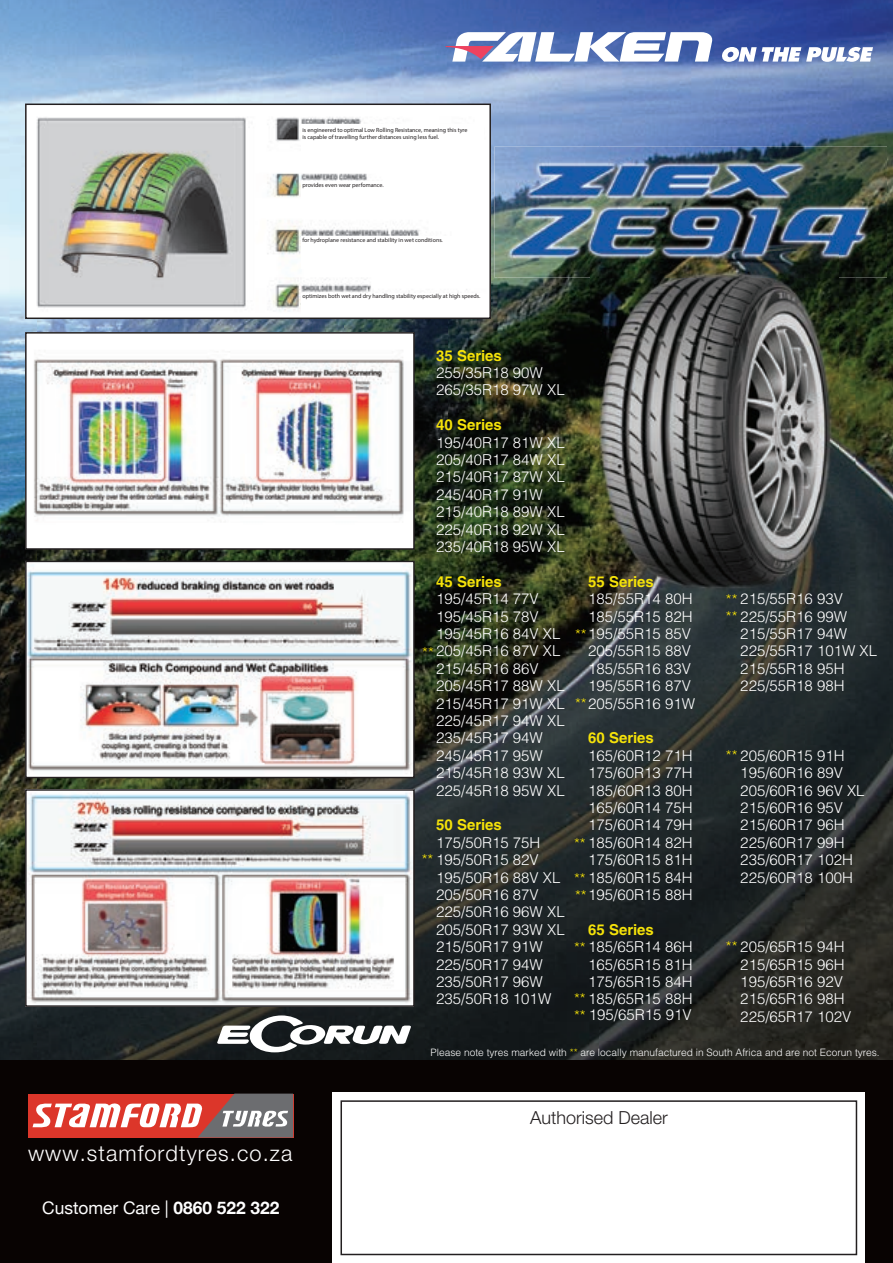
<style>
.page{position:relative;width:893px;height:1263px;background:#fff}
.page>*{position:absolute;margin:0;border:0;box-sizing:border-box;transform-origin:0 0}
.t1{font:300 21.75px "Helvetica Neue";letter-spacing:.05em;color:#fff}
.t2{font:300 18px "Helvetica Neue";color:#231f20}
.t3{font:17.4px "Helvetica Neue";color:#fff}
.t4{font:300 15px/17.4px "Helvetica LT Std";color:#fff}
.t5{font:700 15px "Helvetica LT Std";color:#f5e209}
.t6{font:300 10.2px "Helvetica LT Std";color:#fff}
.t7{font:6px/7.2px "Myriad Pro";color:#231f20}
.s1{color:#f5e209}
.s2{font-weight:700}
</style>
<div class="page">
<img style="left:0;top:0;width:599px;height:145px">
<img style="left:599px;top:0;width:294px;height:197px">
<img style="left:0;top:145px;width:38px;height:915px">
<img style="left:447px;top:197px;width:50px;height:863px">
<img style="left:855px;top:197px;width:38px;height:863px">
<img style="left:497px;top:277px;width:102px;height:783px">
<img style="left:804px;top:277px;width:51px;height:783px">
<img style="left:38px;top:319px;width:409px;height:741px">
<img style="left:599px;top:603px;width:205px;height:457px">
<img style="left:590px;top:277px;width:249px;height:326px">
<img style="left:494px;top:147px;width:393px;height:130px">
<img style="left:28px;top:107px;width:460px;height:209px">
<div style="left:25px;top:104px;width:466px;height:215px;border:2px solid #231f20"></div>
<img style="left:28px;top:335px;width:384px;height:212px">
<div style="left:25px;top:332px;width:390px;height:218px;border:2px solid #231f20"></div>
<img style="left:28px;top:564px;width:384px;height:211px">
<div style="left:25px;top:561px;width:390px;height:217px;border:2px solid #231f20"></div>
<img style="left:28px;top:792px;width:384px;height:212px">
<div style="left:25px;top:789px;width:390px;height:218px;border:2px solid #231f20"></div>
<svg style="left:721px;top:47px;width:152px;height:15px"></svg>
<svg style="left:445px;top:32px;width:268px;height:30px"></svg>
<svg style="left:217px;top:1015px;width:194px;height:37px"></svg>
<div style="left:0;top:1060px;width:893px;height:203px;background:#080302"></div>
<div style="left:333px;top:1092px;width:532px;height:171px;background:#fff"></div>
<svg style="left:33px;top:1093px;width:260px;height:44px;background:#c5746f"></svg>
<div style="left:340px;top:1100px;width:517px;height:155px;border:2px solid #231f20"></div>
<div style="left:301px;top:125px;width:182px;height:32px;background:#fff"></div>
<div style="left:301px;top:182px;width:182px;height:32px;background:#fff"></div>
<div style="left:301px;top:236px;width:182px;height:32px;background:#fff"></div>
<div style="left:301px;top:293px;width:182px;height:20px;background:#fff"></div>
<p class="t7" style="left:302px;top:126px;width:167px">is engineered to optimal Low Rolling Resistance, meaning this tyre is capable of travelling further distances using less fuel.</p>
<p class="t7" style="left:302px;top:181px;width:83px">provides even wear perfomance.</p>
<p class="t7" style="left:302px;top:237px;width:142px">for hydroplane resistance and stability in wet conditions.</p>
<p class="t7" style="left:302px;top:292px;width:180px">optimizes both wet and dry handling stability especially at high speeds.</p>
<p class="t5" style="left:436px;top:346px;width:67px">35 Series</p>
<p class="t4" style="left:436px;top:364px;width:130px">255/35R18 90W<br>265/35R18 97W XL</p>
<p class="t5" style="left:436px;top:416px;width:67px">40 Series</p>
<p class="t4" style="left:436px;top:433px;width:130px">195/40R17 81W XL<br>205/40R17 84W XL<br>215/40R17 87W XL<br>245/40R17 91W<br>215/40R18 89W XL<br>225/40R18 92W XL<br>235/40R18 95W XL</p>
<p class="t5" style="left:436px;top:572px;width:67px">45 Series</p>
<p class="t4" style="left:436px;top:590px;width:104px">195/45R14 77V</p>
<p class="t4" style="left:436px;top:607px;width:104px">195/45R15 78V</p>
<p class="t4" style="left:436px;top:625px;width:126px">195/45R16 84V XL</p>
<p class="t4" style="left:422px;top:642px;width:140px"><span class="s1">**</span> 205/45R16 87V XL</p>
<p class="t4" style="left:436px;top:660px;width:104px">215/45R16 86V</p>
<p class="t4" style="left:436px;top:677px;width:130px">205/45R17 88W XL</p>
<p class="t4" style="left:436px;top:694px;width:130px">215/45R17 91W XL</p>
<p class="t4" style="left:436px;top:712px;width:130px">225/45R17 94W XL</p>
<p class="t4" style="left:436px;top:729px;width:108px">235/45R17 94W</p>
<p class="t4" style="left:436px;top:747px;width:108px">245/45R17 95W</p>
<p class="t4" style="left:436px;top:764px;width:130px">215/45R18 93W XL</p>
<p class="t4" style="left:436px;top:781px;width:130px">225/45R18 95W XL</p>
<p class="t5" style="left:436px;top:816px;width:67px">50 Series</p>
<p class="t4" style="left:436px;top:834px;width:106px">175/50R15 75H</p>
<p class="t4" style="left:422px;top:851px;width:119px"><span class="s1">**</span> 195/50R15 82V</p>
<p class="t4" style="left:436px;top:868px;width:126px">195/50R16 88V XL</p>
<p class="t4" style="left:436px;top:886px;width:104px">205/50R16 87V</p>
<p class="t4" style="left:436px;top:903px;width:130px">225/50R16 96W XL</p>
<p class="t4" style="left:436px;top:921px;width:130px">205/50R17 93W XL</p>
<p class="t4" style="left:436px;top:938px;width:108px">215/50R17 91W</p>
<p class="t4" style="left:436px;top:955px;width:108px">225/50R17 94W</p>
<p class="t4" style="left:436px;top:973px;width:108px">235/50R17 96W</p>
<p class="t4" style="left:436px;top:990px;width:117px">235/50R18 101W</p>
<p class="t5" style="left:588px;top:572px;width:67px">55 Series</p>
<p class="t4" style="left:575px;top:590px;width:121px;text-align:right">185/55R14 80H<br>185/55R15 82H <span class="s1">**</span>195/55R15 85V<br>205/55R15 88V<br>185/55R16 83V<br>195/55R16 87V <span class="s1">**</span>205/55R16 91W</p>
<p class="t5" style="left:588px;top:729px;width:67px">60 Series</p>
<p class="t4" style="left:574px;top:747px;width:120px;text-align:right">165/60R12 71H<br>175/60R13 77H<br>185/60R13 80H<br>165/60R14 75H<br>175/60R14 79H <span class="s1">**</span> 185/60R14 82H<br>175/60R15 81H <span class="s1">**</span> 185/60R15 84H <span class="s1">**</span>195/60R15 88H</p>
<p class="t5" style="left:588px;top:920px;width:67px">65 Series</p>
<p class="t4" style="left:574px;top:938px;width:120px"><span class="s1">**</span> 185/65R14 86H</p>
<p class="t4" style="left:588px;top:955px;width:106px">165/65R15 81H</p>
<p class="t4" style="left:588px;top:973px;width:106px">175/65R15 84H</p>
<p class="t4" style="left:574px;top:990px;width:120px"><span class="s1">**</span> 185/65R15 88H</p>
<p class="t4" style="left:726px;top:590px;width:119px"><span class="s1">**</span> 215/55R16 93V</p>
<p class="t4" style="left:726px;top:607px;width:123px"><span class="s1">**</span> 225/55R16 99W</p>
<p class="t4" style="left:740px;top:625px;width:108px">215/55R17 94W</p>
<p class="t4" style="left:740px;top:642px;width:138px">225/55R17 101W XL</p>
<p class="t4" style="left:740px;top:660px;width:106px">215/55R18 95H</p>
<p class="t4" style="left:740px;top:677px;width:106px">225/55R18 98H</p>
<p class="t4" style="left:740px;top:747px;width:126px;text-indent:-14px"><span class="s1">**</span> 205/60R15 91H<br>195/60R16 89V<br>205/60R16 96V XL<br>215/60R16 95V<br>215/60R17 96H<br>225/60R17 99H<br>235/60R17 102H<br>225/60R18 100H</p>
<p class="t4" style="left:740px;top:938px;width:112px;text-indent:-14px"><span class="s1">**</span> 205/65R15 94H<br>215/65R15 96H<br>195/65R16 92V<br>215/65R16 98H<br>225/65R17 102V</p>
<p class="t6" style="left:431px;top:1045px;width:451px">Please note tyres marked with <span class="s1">**</span> are locally manufactured in South Africa and are not Ecorun tyres.</p>
<p class="t4" style="left:574px;top:1006px;width:119px"><span class="s1">**</span> 195/65R15 91V</p>
<h1 class="t1" style="left:28px;top:1140px;width:266px">www.stamfordtyres.co.za</h1>
<p class="t3" style="left:42px;top:1195px;width:239px">Customer Care | <span class="s2">0860 522 322</span></p>
<p class="t2" style="left:530px;top:1106px;width:139px">Authorised Dealer</p>
</div>
